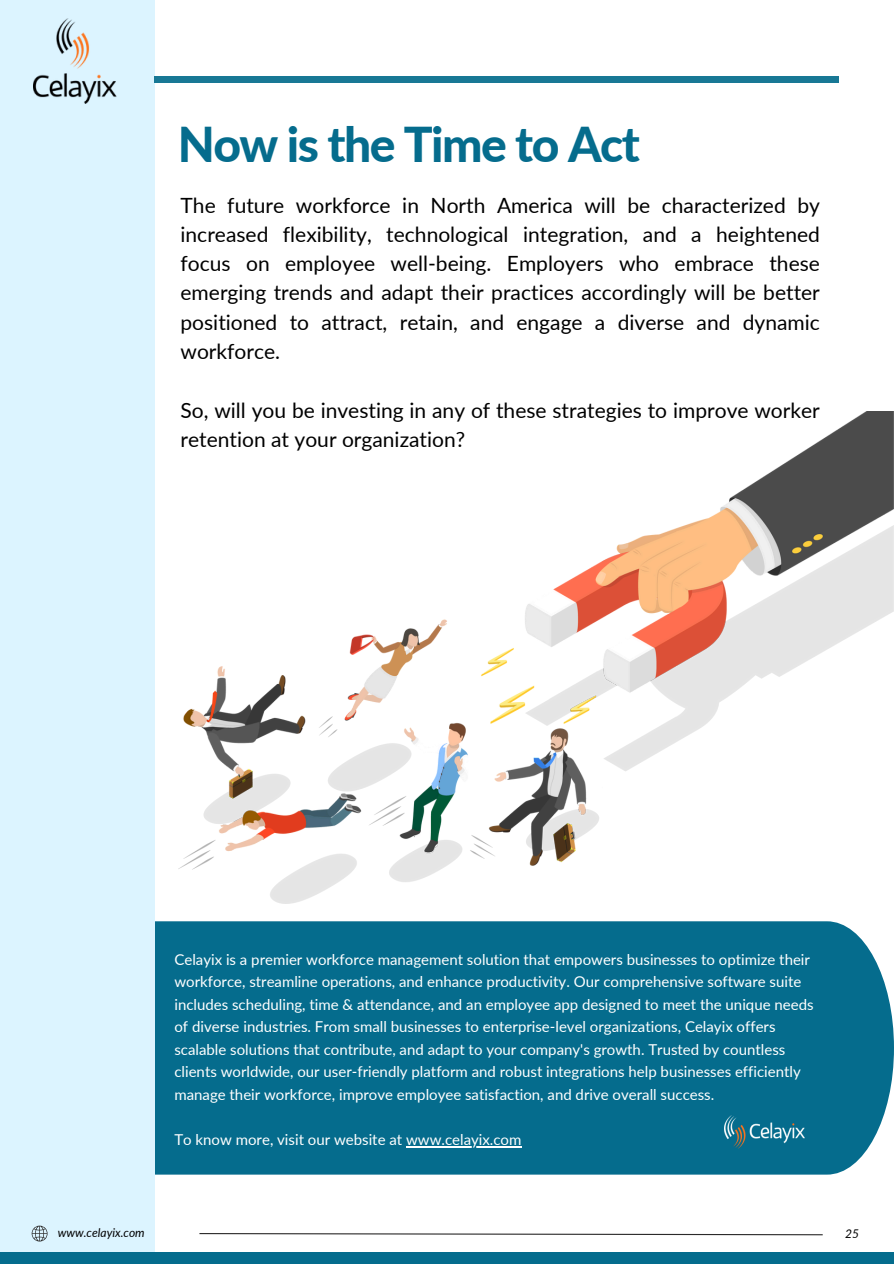
<style>
.page{position:relative;width:894px;height:1264px;background:#fff}
.page>*{position:absolute;margin:0;border:0;box-sizing:border-box;transform-origin:0 0}
.t1{font:800 48px "Lato";letter-spacing:-.03em;color:#056c8d}
.t2{font:21px/29.2px "Lato";color:#000;text-align:justify}
.t3{font:15px/22.5px "Lato";color:#fff}
.t4{font:italic 12px "Lato";color:#000}
</style>
<div class="page">
<div style="left:154px;top:921px;width:739px;height:253px;background:#056c8d"></div>
<div style="left:0;top:0;width:154px;height:1263px;background:#dcf4ff"></div>
<img style="left:34px;top:19px;width:83px;height:84px">
<svg style="left:32px;top:1225px;width:15px;height:16px"></svg>
<svg style="left:199px;top:1233px;width:624px;height:2px"></svg>
<div style="left:154px;top:76px;width:684px;height:6px;background:#187895"></div>
<div style="left:0;top:1252px;width:893px;height:11px;background:#056c8d"></div>
<img style="left:724px;top:1115px;width:80px;height:32px">
<img style="left:179px;top:412px;width:714px;height:491px">
<hr style="left:406px;top:1145px;width:115px;height:1px;background:#fff">
<h2 class="t1" style="left:178px;top:114px;width:463px">Now is the Time to Act</h2>
<p class="t2" style="left:180px;top:190px;width:640px">The future workforce in North America will be characterized by increased flexibility, technological integration, and a heightened focus on employee well-being. Employers who embrace these emerging trends and adapt their practices accordingly will be better positioned to attract, retain, and engage a diverse and dynamic workforce.</p>
<h3 class="t2" style="left:180px;top:395px;width:640px">So, will you be investing in any of these strategies to improve worker retention at your organization?</h3>
<h3 class="t3" style="left:174px;top:947px;width:640px">Celayix is a premier workforce management solution that empowers businesses to optimize their workforce, streamline operations, and enhance productivity. Our comprehensive software suite includes scheduling, time &amp; attendance, and an employee app designed to meet the unique needs of diverse industries. From small businesses to enterprise-level organizations, Celayix offers scalable solutions that contribute, and adapt to your company's growth. Trusted by countless clients worldwide, our user-friendly platform and robust integrations help businesses efficiently manage their workforce, improve employee satisfaction, and drive overall success.</h3>
<p class="t3" style="left:174px;top:1127px;width:348px">To know more, visit our website at www.celayix.com</p>
<p class="t4" style="left:58px;top:1225px;width:88px">www.celayix.com</p>
<p class="t4" style="left:844px;top:1226px;width:15px">25</p>
</div>
